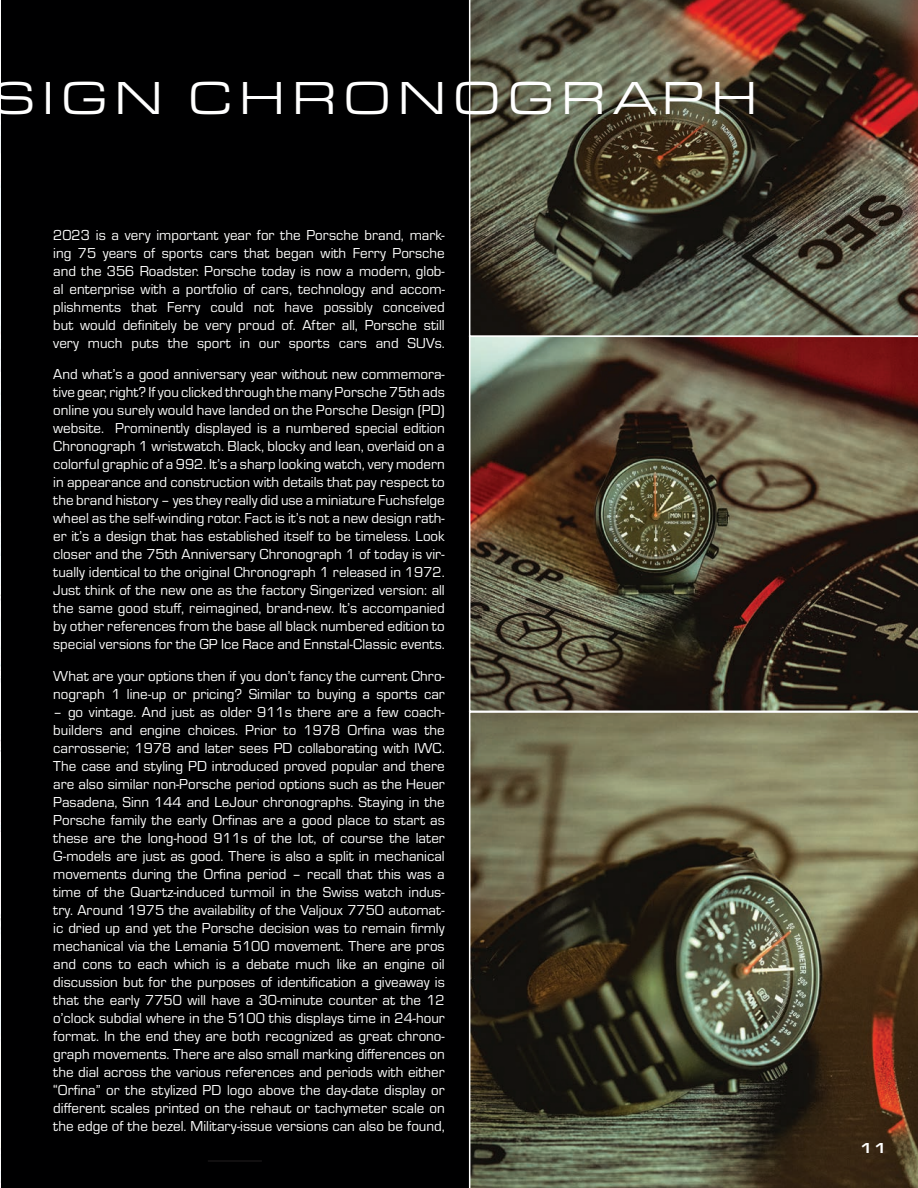
<style>
.page{position:relative;width:918px;height:1188px;background:#fff}
.page>*{position:absolute;margin:0;border:0;box-sizing:border-box;transform-origin:0 0}
.t1{font:48px "Eurostile Ext";letter-spacing:.13em;color:#fff}
.t2{font:15px/18px "Eurostile";color:#fff;text-align:justify}
.t3{font:500 15px "Eurostile Ext";color:#fff}
</style>
<div class="page">
<div style="left:0;top:0;width:470px;height:1188px;background:#000001"></div>
<svg style="left:469px;top:712px;width:449px;height:476px;background:#5a553d"></svg>
<img style="left:469px;top:0;width:449px;height:336px">
<svg style="left:469px;top:336px;width:449px;height:376px;background:#504334"></svg>
<img style="left:0;top:0;width:1px;height:1188px">
<hr style="left:208px;top:1161px;width:54px;height:1px;background:#231f20">
<h1 class="t1" style="left:-7px;top:64px;width:767px">SIGN CHRONOGRAPH</h1>
<p class="t2" style="left:53px;top:225px;width:393px">2023 is a very important year for the Porsche brand, mark&shy;ing 75 years of sports cars that began with Ferry Porsche and the 356 Roadster. Porsche today is now a modern, glob&shy;al enterprise with a portfolio of cars, technology and accom&shy;plishments that Ferry could not have possibly conceived but would definitely be very proud of. After all, Porsche still very much puts the sport in our sports cars and SUVs.</p>
<p class="t2" style="left:53px;top:365px;width:393px">And what’s a good anniversary year without new commemora&shy;tive gear, right? If you clicked through the many Porsche 75th ads online you surely would have landed on the Porsche Design (PD) website. Prominently displayed is a numbered special edition Chronograph 1 wristwatch. Black, blocky and lean, overlaid on a colorful graphic of a 992. It’s a sharp looking watch, very modern in appearance and construction with details that pay respect to the brand history – yes they really did use a miniature Fuchsfelge wheel as the self-winding rotor. Fact is it’s not a new design rath&shy;er it’s a design that has established itself to be timeless. Look closer and the 75th Anniversary Chronograph 1 of today is vir&shy;tually identical to the original Chronograph 1 released in 1972.<br>Just think of the new one as the factory Singerized version: all the same good stuff, reimagined, brand-new. It’s accompanied by other references from the base all black numbered edition to special versions for the GP Ice Race and Ennstal-Classic events.</p>
<p class="t2" style="left:53px;top:666px;width:393px">What are your options then if you don’t fancy the current Chro&shy;nograph 1 line-up or pricing? Similar to buying a sports car</p>
<p class="t2" style="left:53px;top:702px;width:393px">– go vintage. And just as older 911s there are a few coach&shy;builders and engine choices. Prior to 1978 Orfina was the carrosserie; 1978 and later sees PD collaborating with IWC.<br>The case and styling PD introduced proved popular and there are also similar non-Porsche period options such as the Heuer Pasadena, Sinn 144 and LeJour chronographs. Staying in the Porsche family the early Orfinas are a good place to start as these are the long-hood 911s of the lot, of course the later G-models are just as good. There is also a split in mechanical movements during the Orfina period – recall that this was a time of the Quartz-induced turmoil in the Swiss watch indus&shy;try. Around 1975 the availability of the Valjoux 7750 automat&shy;ic dried up and yet the Porsche decision was to remain firmly mechanical via the Lemania 5100 movement. There are pros and cons to each which is a debate much like an engine oil discussion but for the purposes of identification a giveaway is that the early 7750 will have a 30-minute counter at the 12 o’clock subdial where in the 5100 this displays time in 24-hour format. In the end they are both recognized as great chrono&shy;graph movements. There are also small marking differences on the dial across the various references and periods with either “Orfina” or the stylized PD logo above the day-date display or different scales printed on the rehaut or tachymeter scale on the edge of the bezel. Military-issue versions can also be found,</p>
<p class="t3" style="left:859px;top:1137px;width:29px">11</p>
</div>
